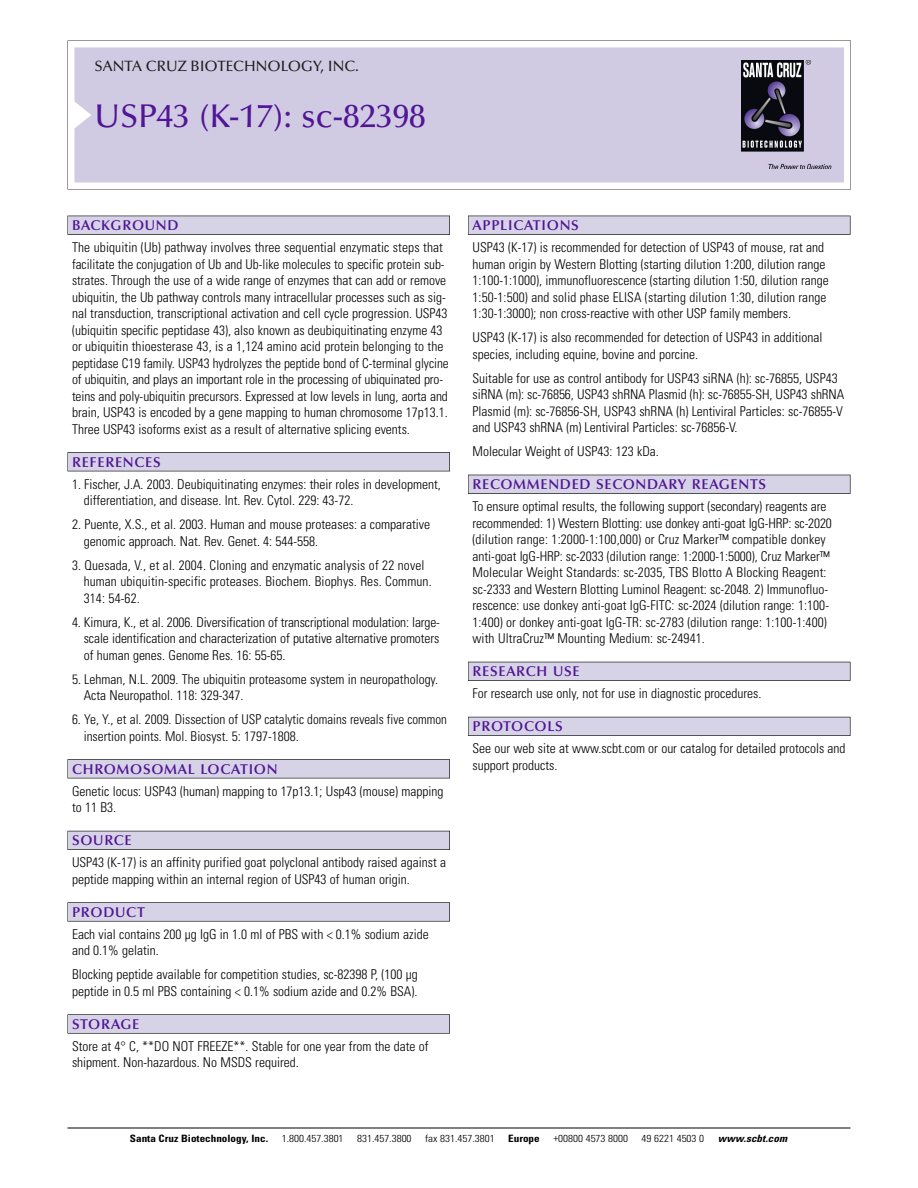
<style>
.page{position:relative;width:918px;height:1188px;background:#fff}
.page>*{position:absolute;margin:0;border:0;box-sizing:border-box;transform-origin:0 0}
.t1{font:500 33px "Optima";color:#511695}
.t2{font:500 15px "Optima";color:#231f20}
.t3{font:600 14.25px "Optima";letter-spacing:.05em;color:#511695}
.t4{font:300 condensed 13.5px/16.5px "Univers";color:#000}
.t5{font:300 condensed 10.2px "Univers";color:#000;scale:1.1 1}
.t6{font:700 condensed 10.2px "Univers";color:#000;scale:1.1 1}
.t7{font:italic 700 condensed 10.2px "Univers";letter-spacing:.005em;color:#000;scale:1.1 1}
</style>
<div class="page">
<svg style="left:68px;top:40px;width:783px;height:149px"></svg>
<div style="left:74px;top:47px;width:770px;height:135px;background:#d1cae3"></div>
<img style="left:741px;top:60px;width:90px;height:108px">
<div style="left:68px;top:216px;width:382px;height:19px;background:#525155"></div>
<div style="left:68px;top:216px;width:381px;height:18px;background:#d7d3e7"></div>
<div style="left:68px;top:452px;width:382px;height:19px;background:#525155"></div>
<div style="left:68px;top:453px;width:381px;height:18px;background:#d7d3e7"></div>
<div style="left:68px;top:759px;width:382px;height:19px;background:#545357"></div>
<div style="left:68px;top:760px;width:381px;height:18px;background:#d7d3e7"></div>
<div style="left:68px;top:831px;width:382px;height:19px;background:#54535a"></div>
<div style="left:68px;top:831px;width:381px;height:18px;background:#d7d3e7"></div>
<svg style="left:68px;top:902px;width:382px;height:20px"></svg>
<div style="left:68px;top:903px;width:381px;height:18px;background:#d7d3e7"></div>
<div style="left:68px;top:1014px;width:382px;height:20px;background:#626263"></div>
<div style="left:68px;top:1015px;width:381px;height:18px;background:#d7d3e7"></div>
<div style="left:468px;top:216px;width:382px;height:19px;background:#525155"></div>
<div style="left:468px;top:216px;width:382px;height:18px;background:#d7d3e7"></div>
<div style="left:468px;top:475px;width:382px;height:19px;background:#515055"></div>
<div style="left:468px;top:475px;width:382px;height:18px;background:#d7d3e7"></div>
<div style="left:468px;top:662px;width:382px;height:19px;background:#525158"></div>
<div style="left:468px;top:662px;width:382px;height:18px;background:#d7d3e7"></div>
<div style="left:468px;top:717px;width:382px;height:19px;background:#54535a"></div>
<div style="left:468px;top:717px;width:382px;height:18px;background:#d7d3e7"></div>
<hr style="left:68px;top:1128px;width:782px;height:1px;background:#000">
<p class="t2" style="left:94px;top:61px;width:266px">SANTA CRUZ BIOTECHNOLOGY, INC.</p>
<h1 class="t1" style="left:94px;top:103px;width:333px">USP43 (K-17): sc-82398</h1>
<p class="t3" style="left:72px;top:219px;width:108px">BACKGROUND</p>
<p class="t4" style="left:72px;top:240px;width:378px">The ubiquitin (Ub) pathway involves three sequential enzymatic steps that facilitate the conjugation of Ub and Ub-like molecules to specific protein sub&shy;strates. Through the use of a wide range of enzymes that can add or remove ubiquitin, the Ub pathway controls many intracellular processes such as sig&shy;nal transduction, transcriptional activation and cell cycle progression. USP43 (ubiquitin specific peptidase 43), also known as deubiquitinating enzyme 43 or ubiquitin thioesterase 43, is a 1,124 amino acid protein belonging to the peptidase C19 family. USP43 hydrolyzes the peptide bond of C-terminal glycine of ubiquitin, and plays an important role in the processing of ubiquinated pro&shy;teins and poly-ubiquitin precursors. Expressed at low levels in lung, aorta and brain, USP43 is encoded by a gene mapping to human chromosome 17p13.1.<br>Three USP43 isoforms exist as a result of alternative splicing events.</p>
<p class="t3" style="left:72px;top:456px;width:90px">REFERENCES</p>
<p class="t4" style="left:84px;top:477px;width:359px;text-indent:-12px">1. Fischer, J.A. 2003. Deubiquitinating enzymes: their roles in development, differentiation, and disease. Int. Rev. Cytol. 229: 43-72.</p>
<p class="t4" style="left:84px;top:517px;width:348px;text-indent:-12px">2. Puente, X.S., et al. 2003. Human and mouse proteases: a comparative genomic approach. Nat. Rev. Genet. 4: 544-558.</p>
<p class="t4" style="left:84px;top:558px;width:350px;text-indent:-12px">3. Quesada, V., et al. 2004. Cloning and enzymatic analysis of 22 novel human ubiquitin-specific proteases. Biochem. Biophys. Res. Commun.<br>314: 54-62.</p>
<p class="t4" style="left:84px;top:615px;width:358px;text-align:justify;text-indent:-12px">4. Kimura, K., et al. 2006. Diversification of transcriptional modulation: large&shy;scale identification and characterization of putative alternative promoters of human genes. Genome Res. 16: 55-65.</p>
<p class="t4" style="left:84px;top:672px;width:356px;text-indent:-12px">5. Lehman, N.L. 2009. The ubiquitin proteasome system in neuropathology.<br>Acta Neuropathol. 118: 329-347.</p>
<p class="t4" style="left:84px;top:712px;width:365px;text-indent:-12px">6. Ye, Y., et al. 2009. Dissection of USP catalytic domains reveals five common insertion points. Mol. Biosyst. 5: 1797-1808.</p>
<p class="t3" style="left:72px;top:763px;width:207px">CHROMOSOMAL LOCATION</p>
<p class="t4" style="left:72px;top:784px;width:373px">Genetic locus: USP43 (human) mapping to 17p13.1; Usp43 (mouse) mapping to 11 B3.</p>
<p class="t3" style="left:72px;top:835px;width:61px">SOURCE</p>
<p class="t4" style="left:72px;top:855px;width:376px">USP43 (K-17) is an affinity purified goat polyclonal antibody raised against a peptide mapping within an internal region of USP43 of human origin.</p>
<p class="t3" style="left:72px;top:906px;width:74px">PRODUCT</p>
<p class="t4" style="left:72px;top:927px;width:358px">Each vial contains 200 µg IgG in 1.0 ml of PBS with &lt; 0.1% sodium azide and 0.1% gelatin.</p>
<p class="t4" style="left:72px;top:967px;width:347px">Blocking peptide available for competition studies, sc-82398 P, (100 µg peptide in 0.5 ml PBS containing &lt; 0.1% sodium azide and 0.2% BSA).</p>
<p class="t3" style="left:72px;top:1018px;width:69px">STORAGE</p>
<p class="t4" style="left:72px;top:1039px;width:358px">Store at 4° C, **DO NOT FREEZE**. Stable for one year from the date of shipment. Non-hazardous. No MSDS required.</p>
<p class="t3" style="left:473px;top:219px;width:108px">APPLICATIONS</p>
<p class="t4" style="left:473px;top:240px;width:358px">USP43 (K-17) is recommended for detection of USP43 of mouse, rat and human origin by Western Blotting (starting dilution 1:200, dilution range 1:100-1:1000), immunofluorescence (starting dilution 1:50, dilution range 1:50-1:500) and solid phase ELISA (starting dilution 1:30, dilution range 1:30-1:3000); non cross-reactive with other USP family members.</p>
<p class="t4" style="left:473px;top:330px;width:351px">USP43 (K-17) is also recommended for detection of USP43 in additional species, including equine, bovine and porcine.</p>
<p class="t4" style="left:473px;top:371px;width:373px">Suitable for use as control antibody for USP43 siRNA (h): sc-76855, USP43 siRNA (m): sc-76856, USP43 shRNA Plasmid (h): sc-76855-SH, USP43 shRNA Plasmid (m): sc-76856-SH, USP43 shRNA (h) Lentiviral Particles: sc-76855-V and USP43 shRNA (m) Lentiviral Particles: sc-76856-V.</p>
<p class="t4" style="left:473px;top:444px;width:188px">Molecular Weight of USP43: 123 kDa.</p>
<p class="t3" style="left:473px;top:479px;width:295px">RECOMMENDED SECONDARY REAGENTS</p>
<p class="t4" style="left:473px;top:499px;width:361px">To ensure optimal results, the following support (secondary) reagents are recommended: 1) Western Blotting: use donkey anti-goat IgG-HRP: sc-2020 (dilution range: 1:2000-1:100,000) or Cruz Marker™ compatible donkey anti-goat IgG-HRP: sc-2033 (dilution range: 1:2000-1:5000), Cruz Marker™ Molecular Weight Standards: sc-2035, TBS Blotto A Blocking Reagent: sc-2333 and Western Blotting Luminol Reagent: sc-2048. 2) Immunofluo&shy;rescence: use donkey anti-goat IgG-FITC: sc-2024 (dilution range: 1:100- 1:400) or donkey anti-goat IgG-TR: sc-2783 (dilution range: 1:100-1:400) with UltraCruz™ Mounting Medium: sc-24941.</p>
<p class="t3" style="left:473px;top:666px;width:109px">RESEARCH USE</p>
<p class="t4" style="left:473px;top:686px;width:290px">For research use only, not for use in diagnostic procedures.</p>
<p class="t3" style="left:473px;top:721px;width:92px">PROTOCOLS</p>
<p class="t4" style="left:473px;top:741px;width:375px">See our web site at www.scbt.com or our catalog for detailed protocols and support products.</p>
<p class="t6" style="left:130px;top:1135px;width:127px">Santa Cruz Biotechnology, Inc.</p>
<p class="t5" style="left:282px;top:1135px;width:58px">1.800.457.3801</p>
<p class="t5" style="left:357px;top:1135px;width:51px">831.457.3800</p>
<p class="t5" style="left:425px;top:1135px;width:65px">fax 831.457.3801</p>
<p class="t6" style="left:508px;top:1135px;width:30px">Europe</p>
<p class="t5" style="left:553px;top:1135px;width:69px">+00800 4573 8000</p>
<p class="t5" style="left:642px;top:1135px;width:58px">49 6221 4503 0</p>
<p class="t7" style="left:718px;top:1135px;width:64px">www.scbt.com</p>
</div>
